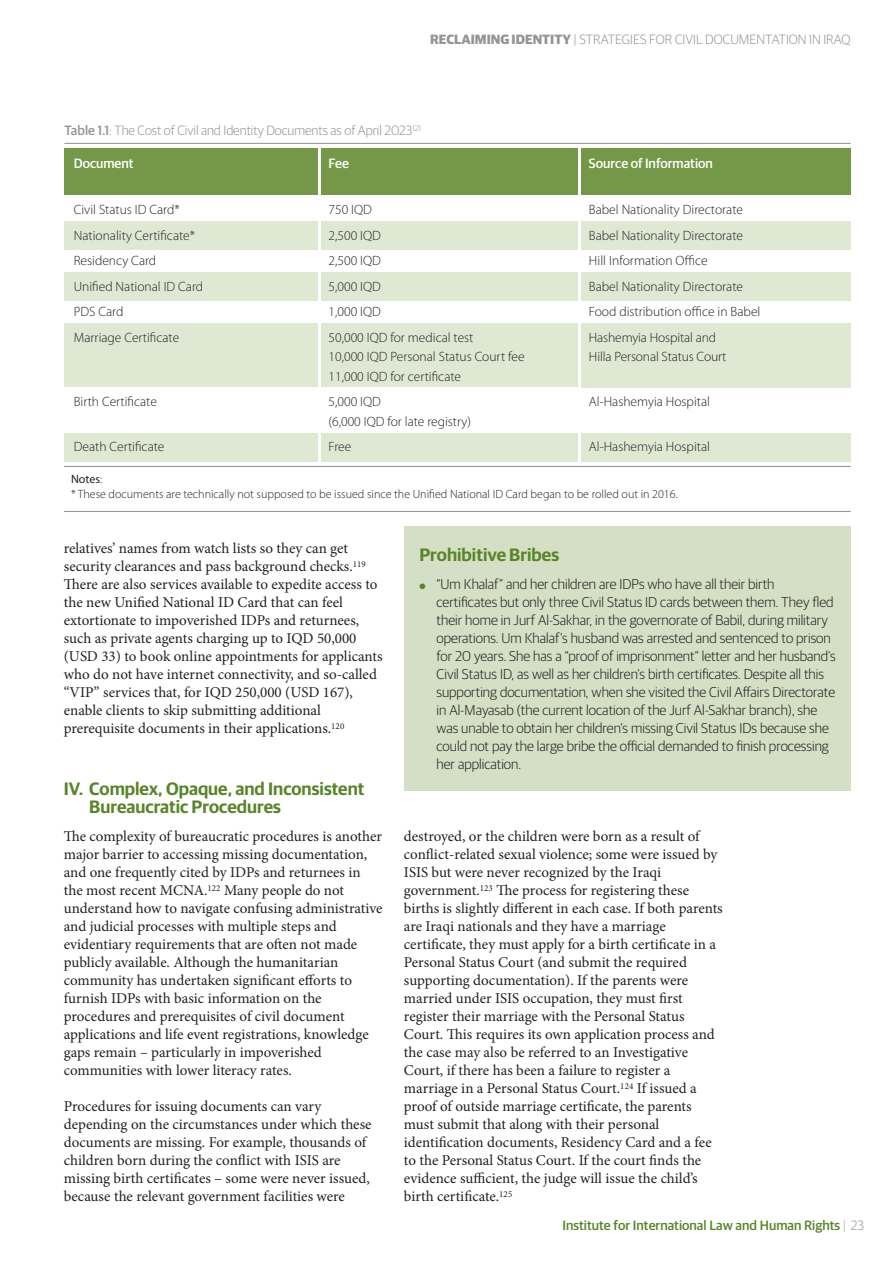
<style>
.page{position:relative;width:893px;height:1263px;background:#fff}
.page>*{position:absolute;margin:0;border:0;box-sizing:border-box;transform-origin:0 0}
.t1{font:600 18px/18px "DS5 Display Sans";color:#588527}
.t2{font:15px/18px "Minion Pro";color:#231f20}
.t3{font:300 14.25px/18px "DS2 Display Sans";color:#231f20}
.t4{font:300 13.5px "Myriad Pro";color:#231f20}
.t5{font:300 13.5px "DS2 Display Sans";color:#939598}
.t6{font:500 13.5px "DS4 Display Sans";color:#588527}
.t7{font:500 13.5px "DS4 Display Sans";color:#fff}
.t8{font:300 12px "Myriad Pro";color:#231f20}
.t9{font:12px "Myriad Pro";color:#231f20}
.s1{font-family:"DS6 Display Sans";font-weight:700}
.s2{font-family:"DS4 Display Sans";font-weight:500}
.s3{font-weight:300}
.s4{font-size:7.5px;color:#588527}
.s5{font-family:"DS2 Display Sans";font-weight:300;color:#a2b882}
.s6{font-family:"DS2 Display Sans";font-weight:300;color:#939598}
</style>
<div class="page">
<div style="left:581px;top:222px;width:270px;height:28px;background:#dfe8d3"></div>
<div style="left:64px;top:222px;width:254px;height:28px;background:#dfe8d3"></div>
<div style="left:321px;top:222px;width:257px;height:28px;background:#dfe8d3"></div>
<div style="left:581px;top:433px;width:270px;height:28px;background:#dfe8d3"></div>
<div style="left:64px;top:433px;width:254px;height:28px;background:#dfe8d3"></div>
<div style="left:321px;top:433px;width:257px;height:28px;background:#dfe8d3"></div>
<div style="left:581px;top:272px;width:270px;height:29px;background:#dfe8d3"></div>
<div style="left:64px;top:272px;width:254px;height:29px;background:#dfe8d3"></div>
<div style="left:321px;top:272px;width:257px;height:29px;background:#dfe8d3"></div>
<div style="left:581px;top:323px;width:270px;height:64px;background:#dfe8d3"></div>
<div style="left:64px;top:323px;width:254px;height:64px;background:#dfe8d3"></div>
<div style="left:321px;top:323px;width:257px;height:64px;background:#dfe8d3"></div>
<div style="left:581px;top:149px;width:270px;height:46px;background:#749847"></div>
<div style="left:64px;top:149px;width:254px;height:46px;background:#749847"></div>
<div style="left:321px;top:149px;width:257px;height:46px;background:#749847"></div>
<hr style="left:64px;top:143px;width:787px;height:1px;background:#939598">
<hr style="left:64px;top:466px;width:787px;height:1px;background:#939598">
<hr style="left:64px;top:511px;width:787px;height:1px;background:#939598">
<div style="left:404px;top:526px;width:446px;height:264px;background:#d4dfc6"></div>
<p class="t5" style="left:430px;top:34px;width:422px"><span class="s1">RECLAIMING IDENTITY</span> | STRATEGIES FOR CIVIL DOCUMENTATION IN IRAQ</p>
<p class="t5" style="left:64px;top:125px;width:358px"><span class="s2">Table 1.1</span>: The Cost of Civil and Identity Documents as of April 2023<sup>121</sup></p>
<p class="t7" style="left:74px;top:158px;width:61px">Document</p>
<p class="t7" style="left:589px;top:158px;width:126px">Source of Information</p>
<p class="t4" style="left:74px;top:205px;width:107px">Civil Status ID Card*</p>
<p class="t4" style="left:74px;top:230px;width:123px">Nationality Certificate*</p>
<p class="t4" style="left:74px;top:256px;width:84px">Residency Card</p>
<p class="t4" style="left:74px;top:281px;width:131px">Unified National ID Card</p>
<p class="t4" style="left:74px;top:307px;width:51px">PDS Card</p>
<p class="t4" style="left:74px;top:332px;width:107px">Marriage Certificate</p>
<p class="t7" style="left:329px;top:158px;width:22px">Fee</p>
<p class="t4" style="left:329px;top:205px;width:45px">750 IQD</p>
<p class="t4" style="left:329px;top:230px;width:54px">2,500 IQD</p>
<p class="t4" style="left:329px;top:256px;width:54px">2,500 IQD</p>
<p class="t4" style="left:329px;top:281px;width:54px">5,000 IQD</p>
<p class="t4" style="left:329px;top:307px;width:54px">1,000 IQD</p>
<p class="t4" style="left:329px;top:332px;width:146px">50,000 IQD for medical test</p>
<p class="t4" style="left:329px;top:352px;width:197px">10,000 IQD Personal Status Court fee</p>
<p class="t4" style="left:329px;top:371px;width:134px">11,000 IQD for certificate</p>
<p class="t4" style="left:329px;top:397px;width:54px">5,000 IQD</p>
<p class="t4" style="left:329px;top:416px;width:144px">(6,000 IQD for late registry)</p>
<p class="t4" style="left:329px;top:442px;width:24px">Free</p>
<p class="t4" style="left:589px;top:205px;width:156px">Babel Nationality Directorate</p>
<p class="t4" style="left:589px;top:230px;width:156px">Babel Nationality Directorate</p>
<p class="t4" style="left:589px;top:256px;width:120px">Hill Information Office</p>
<p class="t4" style="left:589px;top:281px;width:156px">Babel Nationality Directorate</p>
<p class="t4" style="left:589px;top:307px;width:173px">Food distribution office in Babel</p>
<p class="t4" style="left:589px;top:332px;width:129px">Hashemyia Hospital and</p>
<p class="t4" style="left:589px;top:352px;width:139px">Hilla Personal Status Court</p>
<p class="t4" style="left:589px;top:397px;width:123px">Al-Hashemyia Hospital</p>
<p class="t4" style="left:589px;top:442px;width:123px">Al-Hashemyia Hospital</p>
<p class="t4" style="left:74px;top:397px;width:85px">Birth Certificate</p>
<p class="t4" style="left:74px;top:442px;width:92px">Death Certificate</p>
<p class="t9" style="left:71px;top:472px;width:33px">Notes<span class="s3">:</span></p>
<p class="t8" style="left:71px;top:489px;width:608px">* These documents are technically not supposed to be issued since the Unified National ID Card began to be rolled out in 2016.</p>
<p class="t2" style="left:64px;top:541px;width:320px">relatives’ names from watch lists so they can get security clearances and pass background checks.<sup>119<br></sup>There are also services available to expedite access to the new Unified National ID Card that can feel extortionate to impoverished IDPs and returnees, such as private agents charging up to IQD 50,000 (USD 33) to book online appointments for applicants who do not have internet connectivity, and so-called “VIP” services that, for IQD 250,000 (USD 167), enable clients to skip submitting additional prerequisite documents in their applications.<sup>120</sup></p>
<p class="t1" style="left:89px;top:781px;width:277px;text-indent:-26px">IV. Complex, Opaque, and Inconsistent<br>Bureaucratic Procedures</p>
<p class="t2" style="left:64px;top:829px;width:320px">The complexity of bureaucratic procedures is another major barrier to accessing missing documentation, and one frequently cited by IDPs and returnees in the most recent MCNA.<sup>122</sup> Many people do not understand how to navigate confusing administrative and judicial processes with multiple steps and evidentiary requirements that are often not made publicly available. Although the humanitarian community has undertaken significant efforts to furnish IDPs with basic information on the procedures and prerequisites of civil document applications and life event registrations, knowledge gaps remain – particularly in impoverished communities with lower literacy rates.</p>
<p class="t2" style="left:64px;top:1099px;width:309px">Procedures for issuing documents can vary depending on the circumstances under which these documents are missing. For example, thousands of children born during the conflict with ISIS are missing birth certificates – some were never issued, because the relevant government facilities were</p>
<p class="t1" style="left:419px;top:547px;width:141px">Prohibitive Bribes</p>
<p class="t3" style="left:436px;top:576px;width:401px;text-indent:-17px"><span class="s4">•</span> “Um Khalaf” and her children are IDPs who have all their birth certificates but only three Civil Status ID cards between them. They fled their home in Jurf Al-Sakhar, in the governorate of Babil, during military operations. Um Khalaf’s husband was arrested and sentenced to prison for 20 years. She has a “proof of imprisonment” letter and her husband’s Civil Status ID, as well as her children’s birth certificates. Despite all this supporting documentation, when she visited the Civil Affairs Directorate in Al-Mayasab (the current location of the Jurf Al-Sakhar branch), she was unable to obtain her children’s missing Civil Status IDs because she could not pay the large bribe the official demanded to finish processing her application.</p>
<p class="t2" style="left:404px;top:829px;width:320px">destroyed, or the children were born as a result of conflict-related sexual violence; some were issued by ISIS but were never recognized by the Iraqi government.<sup>123</sup> The process for registering these births is slightly different in each case. If both parents are Iraqi nationals and they have a marriage certificate, they must apply for a birth certificate in a Personal Status Court (and submit the required supporting documentation). If the parents were married under ISIS occupation, they must first register their marriage with the Personal Status Court. This requires its own application process and the case may also be referred to an Investigative Court, if there has been a failure to register a marriage in a Personal Status Court.<sup>124</sup> If issued a proof of outside marriage certificate, the parents must submit that along with their personal identification documents, Residency Card and a fee to the Personal Status Court. If the court finds the evidence sufficient, the judge will issue the child’s birth certificate.<sup>125</sup></p>
<p class="t6" style="left:563px;top:1220px;width:303px">Institute for International Law and Human Rights <span class="s5">|</span> <span class="s6">23</span></p>
</div>
